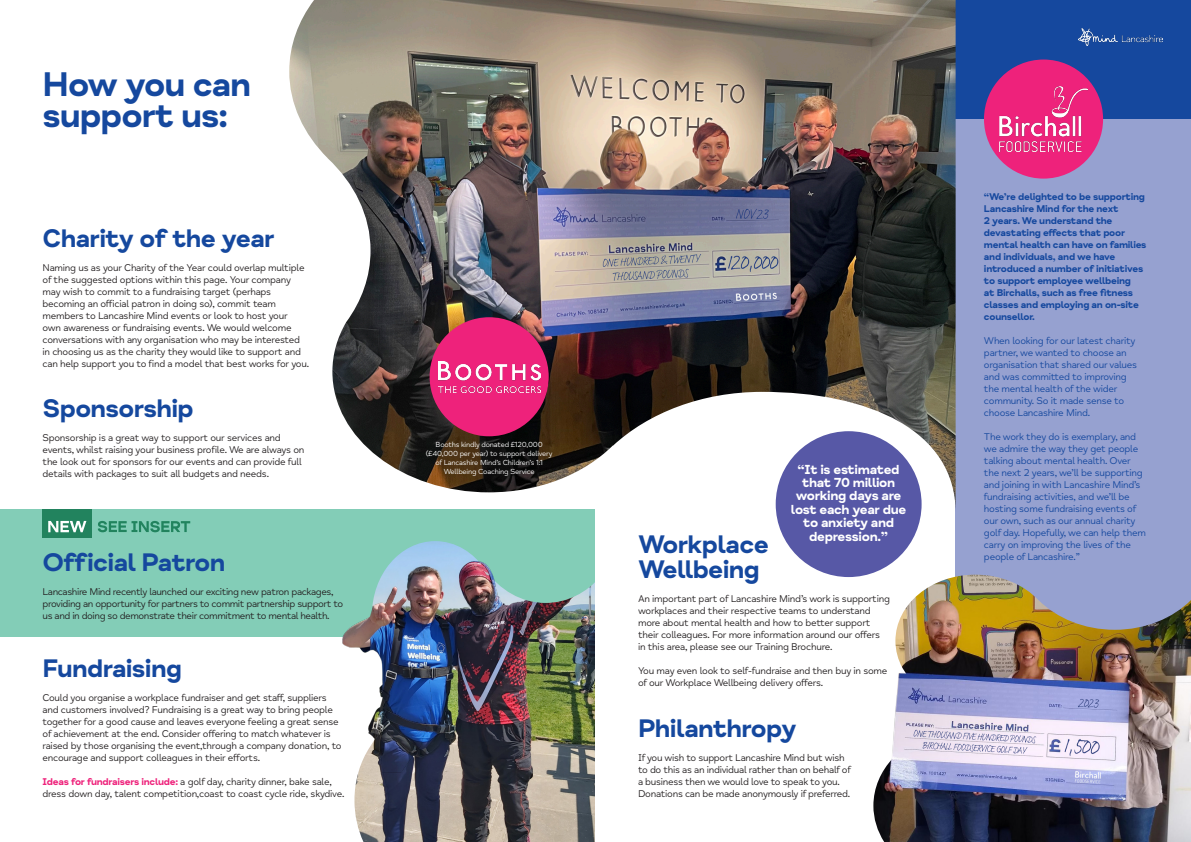
<style>
.page{position:relative;width:1191px;height:842px;background:#fff}
.page>*{position:absolute;margin:0;border:0;box-sizing:border-box;transform-origin:0 0}
.t1{font:700 35px/31px "Mind Meridian";letter-spacing:-.03em;color:#15489e}
.t2{font:700 26px "Mind Meridian";letter-spacing:-.025em;color:#15489e}
.t3{font:700 13.4px/13.4px "Mind Meridian";letter-spacing:-.025em;color:#fff;text-align:center}
.t4{font:10px/12px "Mind Meridian";letter-spacing:-.025em;color:#231f20}
.t5{font:10px/12px "Mind Meridian";letter-spacing:-.025em;color:#15489e}
.t6{font:700 10px/12px "Mind Meridian";letter-spacing:-.025em;color:#15489e}
.t7{font:7.5px/9px "Mind Meridian";letter-spacing:-.025em;color:#fff;text-align:center}
.s1{font-weight:700;color:#ee227b}
</style>
<div class="page">
<div style="left:0;top:510px;width:595px;height:127px;background:#83cdb7"></div>
<div style="left:955px;top:0;width:236px;height:119px;background:#15489e"></div>
<div style="left:955px;top:119px;width:236px;height:723px;background:#96a1d0"></div>
<img style="left:289px;top:0;width:666px;height:513px">
<div style="left:984px;top:60px;width:119px;height:119px;background:#ee227b;border-radius:50%"></div>
<div style="left:429px;top:317px;width:120px;height:119px;background:#ee227b;border-radius:50%"></div>
<div style="left:775px;top:431px;width:146px;height:146px;background:#5758a6;border-radius:50%"></div>
<img style="left:999px;top:86px;width:88px;height:66px">
<img style="left:438px;top:361px;width:102px;height:31px">
<div style="left:43px;top:510px;width:49px;height:28px;background:#22835e"></div>
<svg style="left:48px;top:521px;width:38px;height:11px"></svg>
<img style="left:1078px;top:28px;width:84px;height:17px">
<div style="left:595px;top:483px;width:43px;height:359px;background:#fff"></div>
<img style="left:298px;top:502px;width:343px;height:340px">
<svg style="left:98px;top:521px;width:92px;height:11px"></svg>
<img style="left:832px;top:575px;width:359px;height:267px">
<p class="t1" style="left:43px;top:69px;width:210px">How you can support us:</p>
<p class="t6" style="left:984px;top:191px;width:164px">“We’re delighted to be supporting<br>Lancashire Mind for the next<br>2 years. We understand the devastating effects that poor mental health can have on families and individuals, and we have introduced a number of initiatives to support employee wellbeing<br>at Birchalls, such as free fitness classes and employing an on-site counsellor.</p>
<p class="t5" style="left:984px;top:335px;width:155px">When looking for our latest charity partner, we wanted to choose an organisation that shared our values and was committed to improving the mental health of the wider community. So it made sense to choose Lancashire Mind.</p>
<p class="t5" style="left:984px;top:431px;width:164px">The work they do is exemplary, and we admire the way they get people talking about mental health. Over the next 2 years, we’ll be supporting and joining in with Lancashire Mind’s fundraising activities, and we’ll be hosting some fundraising events of our own, such as our annual charity golf day. Hopefully, we can help them carry on improving the lives of the</p>
<p class="t2" style="left:43px;top:223px;width:234px">Charity of the year</p>
<p class="t4" style="left:43px;top:262px;width:268px">Naming us as your Charity of the Year could overlap multiple of the suggested options within this page. Your company may wish to commit to a fundraising target (perhaps becoming an official patron in doing so), commit team members to Lancashire Mind events or look to host your<br>own awareness or fundraising events. We would welcome conversations with any organisation who may be interested in choosing us as the charity they would like to support and can help support you to find a model that best works for you.</p>
<p class="t2" style="left:43px;top:393px;width:153px">Sponsorship</p>
<p class="t4" style="left:43px;top:432px;width:263px">Sponsorship is a great way to support our services and events, whilst raising your business profile. We are always on the look out for sponsors for our events and can provide full details with packages to suit all budgets and needs.</p>
<p class="t7" style="left:426px;top:440px;width:128px">Booths kindly donated £120,000 (£40,000 per year) to support delivery of Lancashire Mind’s Children’s 1:1<br>Wellbeing Coaching Service</p>
<p class="t3" style="left:791px;top:463px;width:117px">“It is estimated that 70 million working days are lost each year due to anxiety and depression.”</p>
<p class="t2" style="left:638px;top:528px;width:132px">Workplace</p>
<p class="t2" style="left:638px;top:553px;width:123px">Wellbeing</p>
<p class="t4" style="left:638px;top:592px;width:253px">An important part of Lancashire Mind’s work is supporting workplaces and their respective teams to understand more about mental health and how to better support their colleagues. For more information around our offers</p>
<p class="t4" style="left:638px;top:640px;width:196px">in this area, please see our Training Brochure.</p>
<p class="t4" style="left:638px;top:664px;width:251px">You may even look to self-fundraise and then buy in some of our Workplace Wellbeing delivery offers.</p>
<p class="t2" style="left:43px;top:546px;width:184px">Official Patron</p>
<p class="t5" style="left:984px;top:551px;width:97px">people of Lancashire.”</p>
<p class="t4" style="left:43px;top:585px;width:302px">Lancashire Mind recently launched our exciting new patron packages, providing an opportunity for partners to commit partnership support to us and in doing so demonstrate their commitment to mental health.</p>
<p class="t2" style="left:43px;top:652px;width:141px">Fundraising</p>
<p class="t4" style="left:43px;top:692px;width:300px">Could you organise a workplace fundraiser and get staff, suppliers and customers involved? Fundraising is a great way to bring people together for a good cause and leaves everyone feeling a great sense of achievement at the end. Consider offering to match whatever is raised by those organising the event,through a company donation, to encourage and support colleagues in their efforts.</p>
<p class="t4" style="left:43px;top:776px;width:303px"><span class="s1">Ideas for fundraisers include:</span> a golf day, charity dinner, bake sale, dress down day, talent competition,coast to coast cycle ride, skydive.</p>
<p class="t2" style="left:638px;top:712px;width:160px">Philanthropy</p>
<p class="t4" style="left:638px;top:751px;width:214px">If you wish to support Lancashire Mind but wish to do this as an individual rather than on behalf of a business then we would love to speak to you.<br>Donations can be made anonymously if preferred.</p>
</div>
